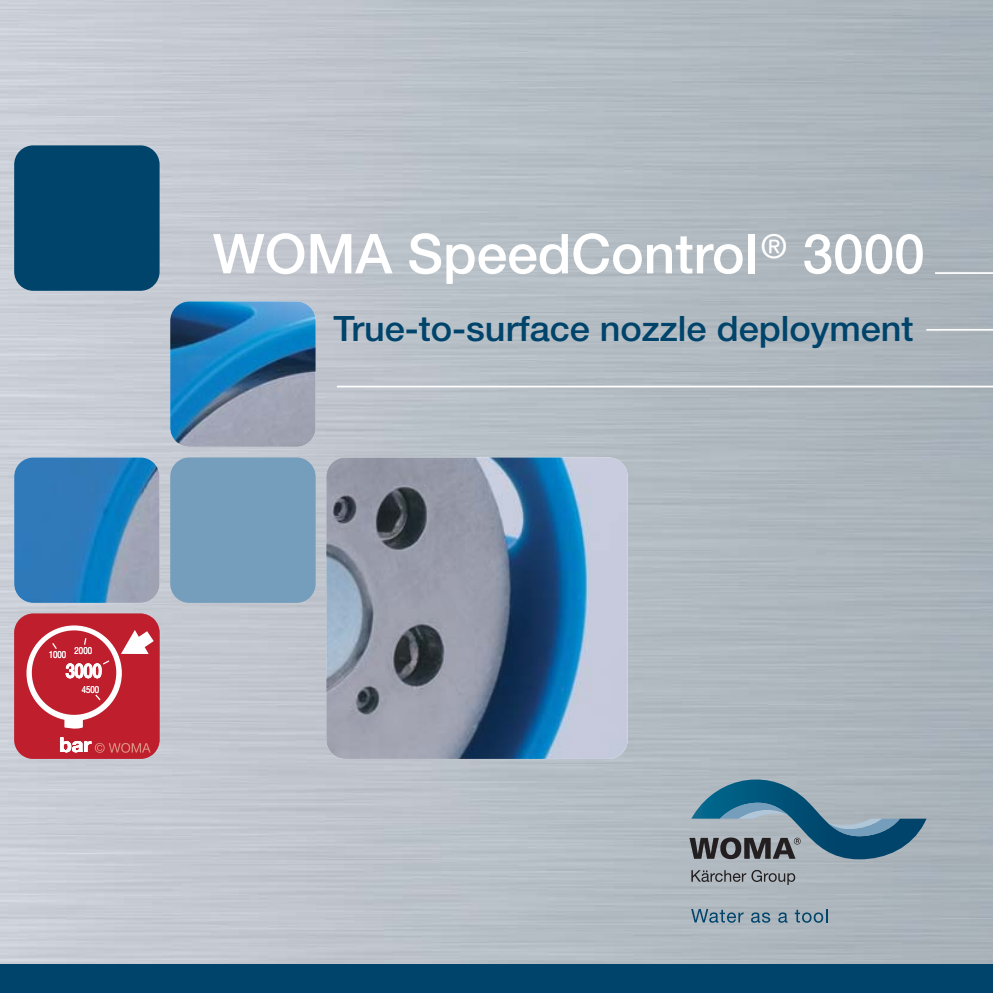
<style>
.page{position:relative;width:993px;height:993px;background:#fff}
.page>*{position:absolute;margin:0;border:0;box-sizing:border-box;transform-origin:0 0}
.t1{font:500 55px "Helvetica Neue";color:#fff}
.t2{font:500 35px "Helvetica Neue";color:#00446b}
.t3{font:700 20.25px "Helvetica Neue";color:#fff;scale:.8 1}
.t4{font:700 20.25px "Helvetica Neue";color:#fff}
.t5{font:9.75px "Helvetica Neue";color:#fff;scale:.8 1}
</style>
<div class="page">
<img style="left:0;top:0;width:992px;height:964px">
<hr style="left:337px;top:385px;width:655px;height:2px;background:#fff">
<hr style="left:934px;top:272px;width:58px;height:2px;background:#fff">
<hr style="left:926px;top:329px;width:66px;height:1px;background:#fff">
<div style="left:14px;top:145px;width:145px;height:146px;background:#00446b;border-radius:19px"></div>
<img style="left:14px;top:301px;width:613px;height:457px">
<div style="left:170px;top:457px;width:145px;height:145px;background:#749ebb;border-radius:19px"></div>
<div style="left:0;top:964px;width:992px;height:28px;background:#00446b"></div>
<svg style="left:14px;top:613px;width:145px;height:145px;background:#c63946"></svg>
<svg style="left:689px;top:779px;width:237px;height:80px;background:#6c8b9c"></svg>
<svg style="left:691px;top:869px;width:104px;height:15px;background:#8f959a"></svg>
<svg style="left:691px;top:908px;width:52px;height:14px"></svg>
<svg style="left:750px;top:912px;width:20px;height:10px"></svg>
<svg style="left:778px;top:912px;width:9px;height:10px"></svg>
<svg style="left:794px;top:908px;width:33px;height:14px"></svg>
<h1 class="t1" style="left:213px;top:234px;width:713px">WOMA SpeedControl<sup>®</sup> 3000</h1>
<p class="t2" style="left:333px;top:316px;width:581px">True-to-surface nozzle deployment</p>
<p class="t5" style="left:75px;top:647px;width:23px">2000</p>
<p class="t5" style="left:82px;top:686px;width:23px">4500</p>
<p class="t5" style="left:49px;top:651px;width:23px">1000</p>
<p class="t3" style="left:66px;top:663px;width:47px">3000</p>
<p class="t4" style="left:59px;top:737px;width:33px">bar</p>
</div>
